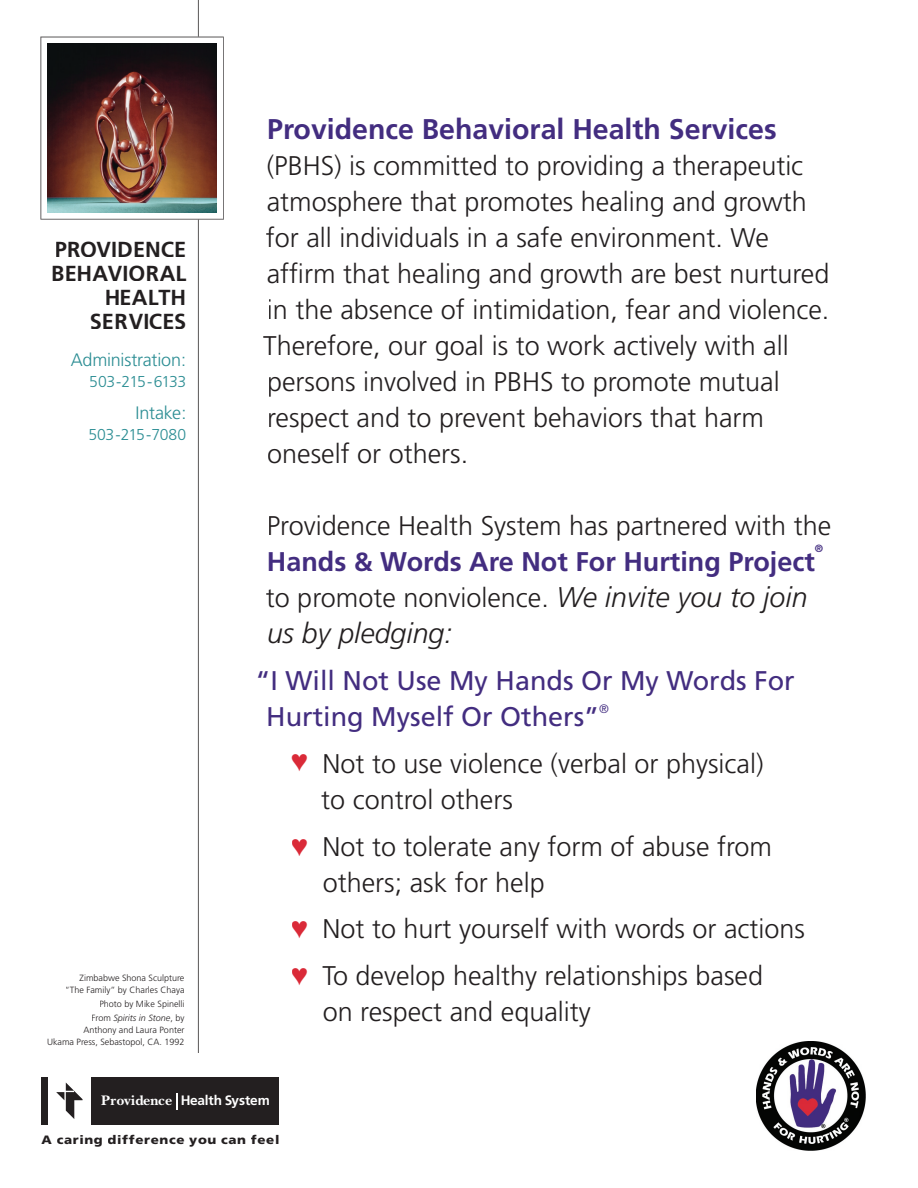
<style>
.page{position:relative;width:918px;height:1188px;background:#fff}
.page>*{position:absolute;margin:0;border:0;box-sizing:border-box;transform-origin:0 0}
.t1{font:700 28.5px "Frutiger";color:#432d80}
.t2{font:italic 300 28.5px "Frutiger";color:#231f20}
.t3{font:300 27px/36px "Frutiger";color:#231f20}
.t4{font:27px/36px "Frutiger";color:#432d80}
.t5{font:700 21.75px/24px "Frutiger";color:#231f20;text-align:right}
.t6{font:300 18px "Frutiger";letter-spacing:-.015em;color:#2b8d93}
.t7{font:300 15.75px "Frutiger";letter-spacing:-.055em;color:#2b8d93}
.t8{font:300 15.75px "Frutiger";letter-spacing:-.025em;color:#2b8d93}
.t9{font:700 13.65px "Frutiger";letter-spacing:-.01em;color:#fff}
.t10{font:300 12.3px "Frutiger";color:#432d80}
.t11{font:900 12.15px "Frutiger";letter-spacing:.05em;color:#231f20;scale:1.1 1}
.t12{font:700 10.5px "Frutiger";color:#432d80}
.t13{font:300 9px/12px "Frutiger";color:#231f20;text-align:right}
.s1{font-style:italic}
.s2{font-weight:700;color:#432d80}
.s3{font-weight:700;font-size:26.25px;color:#432d80}
.s4{font-style:italic;font-size:28.5px}
.s5{font-family:"New Baskerville";font-size:14.4px}
</style>
<div class="page">
<svg style="left:41px;top:1077px;width:238px;height:48px;background:#444142"></svg>
<hr style="left:198px;top:0;width:1px;height:37px;background:#231f20">
<hr style="left:198px;top:220px;width:1px;height:833px;background:#231f20">
<img style="left:40px;top:37px;width:184px;height:183px">
<img style="left:756px;top:1041px;width:110px;height:110px">
<p class="t5" style="left:51px;top:237px;width:137px">PROVIDENCE<br>BEHAVIORAL<br>HEALTH<br>SERVICES</p>
<p class="t6" style="left:71px;top:349px;width:117px">Administration:</p>
<p class="t7" style="left:89px;top:372px;width:99px">503-215-6133</p>
<p class="t6" style="left:135px;top:402px;width:52px">Intake:</p>
<p class="t8" style="left:88px;top:425px;width:99px">503-215-7080</p>
<p class="t13" style="left:65px;top:971px;width:121px">Zimbabwe Shona Sculpture “The Family” by Charles Chaya</p>
<p class="t13" style="left:92px;top:997px;width:94px;line-height:14.1px">Photo by Mike Spinelli<br>From <span class="s1">Spirits in Stone</span>, by</p>
<p class="t13" style="left:47px;top:1024px;width:139px">Anthony and Laura Ponter<br>Ukama Press, Sebastopol, CA. 1992</p>
<p class="t1" style="left:267px;top:113px;width:511px">Providence Behavioral Health Services</p>
<p class="t3" style="left:263px;top:148px;width:568px">(PBHS) is committed to providing a therapeutic atmosphere that promotes healing and growth for all individuals in a safe environment. We affirm that healing and growth are best nurtured in the absence of intimidation, fear and violence.<br>Therefore, our goal is to work actively with all persons involved in PBHS to promote mutual respect and to prevent behaviors that harm oneself or others.</p>
<p class="t3" style="left:267px;top:508px;width:566px">Providence Health System has partnered with the<br><span class="s2">Hands</span> <span class="s3">&amp;</span> <span class="s2">Words Are Not For Hurting Project</span></p>
<p class="t12" style="left:815px;top:542px;width:10px">®</p>
<p class="t3" style="left:266px;top:580px;width:543px">to promote nonviolence. <span class="s4">We invite you to join</span></p>
<p class="t2" style="left:267px;top:617px;width:187px">us by pledging:</p>
<p class="t4" style="left:266px;top:662px;width:530px;text-indent:-11px">“I Will Not Use My Hands Or My Words For<br>Hurting Myself Or Others”</p>
<p class="t10" style="left:599px;top:702px;width:11px">®</p>
<p class="t3" style="left:321px;top:745px;width:444px">Not to use violence (verbal or physical) to control others</p>
<p class="t3" style="left:322px;top:828px;width:451px">Not to tolerate any form of abuse from others; ask for help</p>
<p class="t3" style="left:322px;top:906px;width:484px;line-height:46.8px">Not to hurt yourself with words or actions<br>To develop healthy relationships based</p>
<p class="t3" style="left:323px;top:994px;width:270px">on respect and equality</p>
<p class="t9" style="left:101px;top:1092px;width:170px"><span class="s5">Providence</span> Health System</p>
<p class="t11" style="left:42px;top:1133px;width:218px">A caring difference you can feel</p>
</div>
